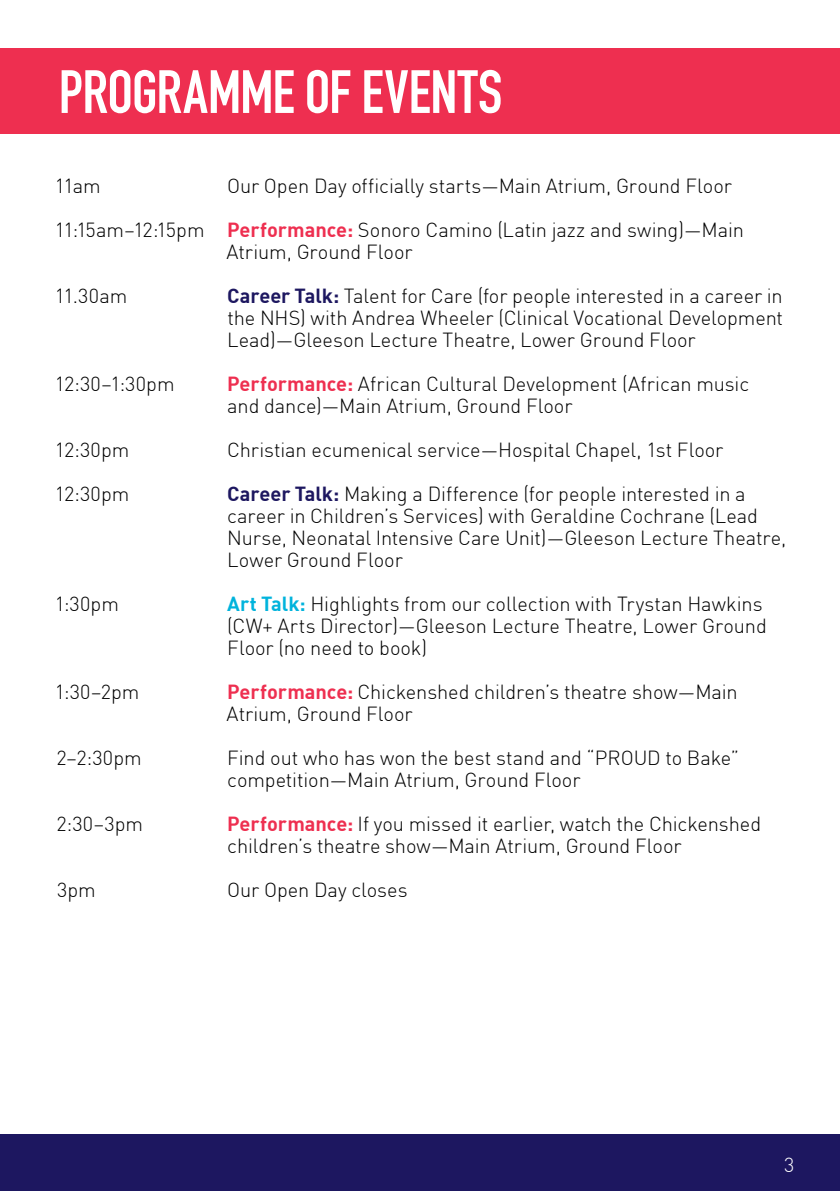
<style>
.page{position:relative;width:840px;height:1191px;background:#fff}
.page>*{position:absolute;margin:0;border:0;box-sizing:border-box;transform-origin:0 0}
.t1{font:60px "DIN Engschrift Alternate";letter-spacing:-.01em;color:#fff}
.t2{font:20px/22px "DIN Light";letter-spacing:-.005em;color:#000}
.t3{font:20px "DIN Light";color:#fff}
.s1{font-family:"DIN Bold";color:#ee2f50}
.s2{font-family:"DIN Bold";color:#1d1760}
.s3{font-family:"DIN Bold";color:#00b3dc}
</style>
<div class="page">
<div style="left:0;top:48px;width:839px;height:85px;background:#ee2f50"></div>
<div style="left:0;top:1134px;width:839px;height:57px;background:#1d1760"></div>
<h1 class="t1" style="left:59px;top:57px;width:445px">PROGRAMME OF EVENTS</h1>
<p class="t2" style="left:55px;top:174px;width:47px">11am</p>
<p class="t2" style="left:227px;top:174px;width:506px">Our Open Day officially starts—Main Atrium, Ground Floor</p>
<p class="t2" style="left:226px;top:218px;width:518px;text-indent:-172px">11:15am–12:15pm <span class="s1">Performance:</span> Sonoro Camino (Latin jazz and swing)—Main<br>Atrium, Ground Floor</p>
<p class="t2" style="left:55px;top:284px;width:74px">11.30am</p>
<p class="t2" style="left:227px;top:284px;width:557px;text-align:justify"><span class="s2">Career Talk:</span> Talent for Care (for people interested in a career in the NHS) with Andrea Wheeler (Clinical Vocational Development Lead)—Gleeson Lecture Theatre, Lower Ground Floor</p>
<p class="t2" style="left:55px;top:372px;width:121px">12:30–1:30pm</p>
<p class="t2" style="left:227px;top:372px;width:523px"><span class="s1">Performance:</span> African Cultural Development (African music and dance)—Main Atrium, Ground Floor</p>
<p class="t2" style="left:55px;top:438px;width:76px">12:30pm</p>
<p class="t2" style="left:227px;top:438px;width:497px">Christian ecumenical service—Hospital Chapel, 1st Floor</p>
<p class="t2" style="left:55px;top:482px;width:76px">12:30pm</p>
<p class="t2" style="left:227px;top:482px;width:560px"><span class="s2">Career Talk:</span> Making a Difference (for people interested in a career in Children’s Services) with Geraldine Cochrane (Lead Nurse, Neonatal Intensive Care Unit)—Gleeson Lecture Theatre, Lower Ground Floor</p>
<p class="t2" style="left:55px;top:592px;width:66px">1:30pm</p>
<p class="t2" style="left:227px;top:592px;width:541px"><span class="s3">Art Talk:</span> Highlights from our collection with Trystan Hawkins (CW+ Arts Director)—Gleeson Lecture Theatre, Lower Ground<br>Floor (no need to book)</p>
<p class="t2" style="left:55px;top:680px;width:86px">1:30–2pm</p>
<p class="t2" style="left:226px;top:680px;width:512px"><span class="s1">Performance:</span> Chickenshed children’s theatre show—Main<br>Atrium, Ground Floor</p>
<p class="t2" style="left:56px;top:746px;width:87px">2–2:30pm</p>
<p class="t2" style="left:227px;top:746px;width:513px">Find out who has won the best stand and “PROUD to Bake” competition—Main Atrium, Ground Floor</p>
<p class="t2" style="left:56px;top:812px;width:88px">2:30–3pm</p>
<p class="t2" style="left:227px;top:812px;width:535px"><span class="s1">Performance:</span> If you missed it earlier, watch the Chickenshed children’s theatre show—Main Atrium, Ground Floor</p>
<p class="t2" style="left:57px;top:878px;width:40px">3pm</p>
<p class="t2" style="left:227px;top:878px;width:182px">Our Open Day closes</p>
<p class="t3" style="left:783px;top:1152px;width:12px">3</p>
</div>
